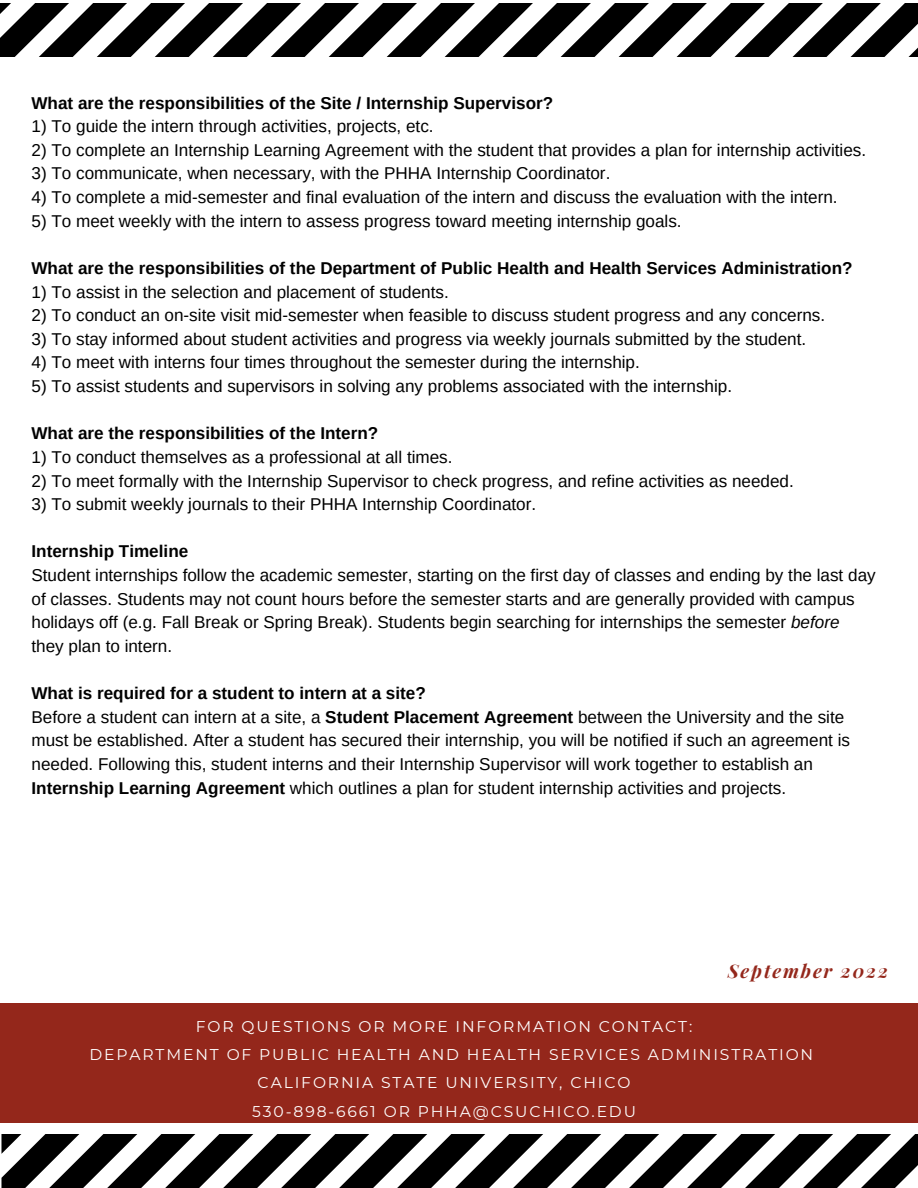
<style>
.page{position:relative;width:918px;height:1188px;background:#fff}
.page>*{position:absolute;margin:0;border:0;box-sizing:border-box;transform-origin:0 0}
.t1{font:italic 700 18.75px "Playfair Display";letter-spacing:.1em;color:#94271b}
.t2{font:17.1px/23.7px "Arimo";color:#000}
.t3{font:17.1px "Arimo";color:#000}
.t4{font:700 17.1px "Arimo";color:#000}
.t5{font:15.6px "Montserrat";letter-spacing:.12em;color:#fff}
.s1{font-style:italic}
.s2{font-weight:700}
</style>
<div class="page">
<svg style="left:0;top:3px;width:918px;height:54px"></svg>
<div style="left:0;top:1003px;width:918px;height:120px;background:#94271b"></div>
<svg style="left:1px;top:1134px;width:917px;height:54px"></svg>
<p class="t4" style="left:32px;top:93px;width:523px">What are the responsibilities of the Site / Internship Supervisor?</p>
<p class="t3" style="left:32px;top:117px;width:404px">1) To guide the intern through activities, projects, etc.</p>
<p class="t3" style="left:32px;top:140px;width:836px">2) To complete an Internship Learning Agreement with the student that provides a plan for internship activities.</p>
<p class="t3" style="left:32px;top:164px;width:580px">3) To communicate, when necessary, with the PHHA Internship Coordinator.</p>
<p class="t3" style="left:32px;top:188px;width:808px">4) To complete a mid-semester and final evaluation of the intern and discuss the evaluation with the intern.</p>
<p class="t3" style="left:32px;top:211px;width:652px">5) To meet weekly with the intern to assess progress toward meeting internship goals.</p>
<p class="t4" style="left:32px;top:259px;width:823px">What are the responsibilities of the Department of Public Health and Health Services Administration?</p>
<p class="t2" style="left:32px;top:280px;width:419px">1) To assist in the selection and placement of students.</p>
<p class="t2" style="left:32px;top:303px;width:795px">2) To conduct an on-site visit mid-semester when feasible to discuss student progress and any concerns.</p>
<p class="t2" style="left:32px;top:327px;width:776px">3) To stay informed about student activities and progress via weekly journals submitted by the student.</p>
<p class="t2" style="left:32px;top:351px;width:610px">4) To meet with interns four times throughout the semester during the internship.</p>
<p class="t2" style="left:32px;top:374px;width:702px">5) To assist students and supervisors in solving any problems associated with the internship.</p>
<p class="t4" style="left:32px;top:424px;width:348px">What are the responsibilities of the Intern?</p>
<p class="t2" style="left:32px;top:445px;width:423px">1) To conduct themselves as a professional at all times.</p>
<p class="t2" style="left:32px;top:469px;width:764px">2) To meet formally with the Internship Supervisor to check progress, and refine activities as needed.</p>
<p class="t2" style="left:32px;top:492px;width:506px">3) To submit weekly journals to their PHHA Internship Coordinator.</p>
<p class="t4" style="left:32px;top:542px;width:158px">Internship Timeline</p>
<p class="t2" style="left:32px;top:563px;width:846px">Student internships follow the academic semester, starting on the first day of classes and ending by the last day of classes. Students may not count hours before the semester starts and are generally provided with campus holidays off (e.g. Fall Break or Spring Break). Students begin searching for internships the semester <span class="s1">before </span>they plan to intern.</p>
<p class="t2" style="left:32px;top:681px;width:820px"><span class="s2">What is required for a student to intern at a site?<br></span>Before a student can intern at a site, a <span class="s2">Student Placement Agreement</span> between the University and the site must be established. After a student has secured their internship, you will be notified if such an agreement is needed. Following this, student interns and their Internship Supervisor will work together to establish an <span class="s2">Internship Learning Agreement</span> which outlines a plan for student internship activities and projects.</p>
<p class="t1" style="left:728px;top:957px;width:162px">September 2022</p>
<p class="t5" style="left:196px;top:1017px;width:498px">FOR QUESTIONS OR MORE INFORMATION CONTACT:</p>
<p class="t5" style="left:89px;top:1045px;width:725px">DEPARTMENT OF PUBLIC HEALTH AND HEALTH SERVICES ADMINISTRATION</p>
<p class="t5" style="left:258px;top:1073px;width:374px">CALIFORNIA STATE UNIVERSITY, CHICO</p>
<p class="t5" style="left:252px;top:1101px;width:385px">530-898-6661 OR PHHA@CSUCHICO.EDU</p>
</div>
